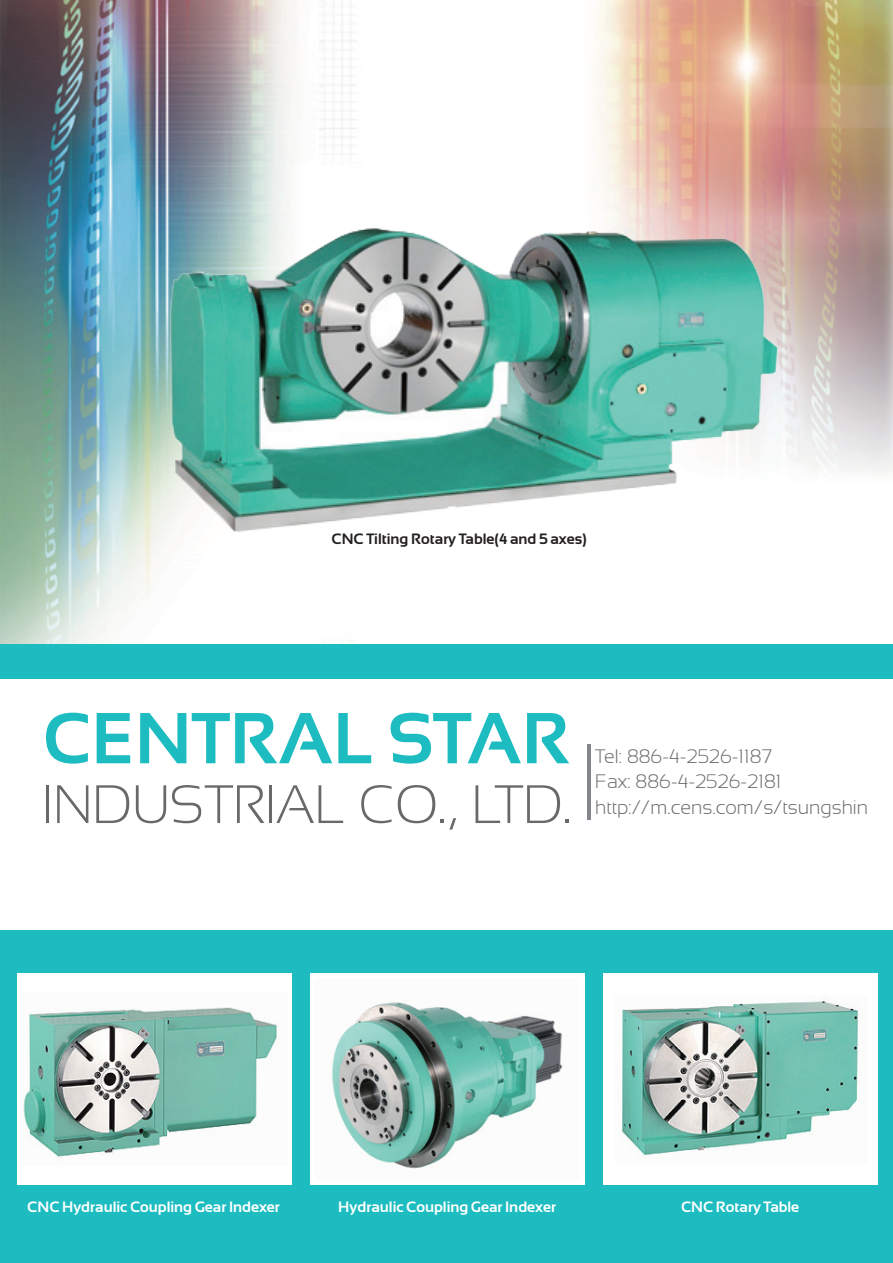
<style>
.page{position:relative;width:893px;height:1263px;background:#fff}
.page>*{position:absolute;margin:0;border:0;box-sizing:border-box;transform-origin:0 0}
.t1{font:700 72px "Sansation";color:#1cbcc1}
.t2{font:300 54px "Sansation";color:#69696c}
.t3{font:300 19.5px/25.5px "Sansation";color:#69696c}
.t4{font:700 15px "Sansation";color:#fff}
.t5{font:700 15px "Sansation";color:#231f20}
</style>
<div class="page">
<div style="left:0;top:643px;width:893px;height:620px;background:#1cbcc1"></div>
<div style="left:0;top:679px;width:893px;height:251px;background:#fff"></div>
<div style="left:17px;top:973px;width:274px;height:212px;background:#fff"></div>
<div style="left:310px;top:973px;width:274px;height:212px;background:#fff"></div>
<div style="left:604px;top:973px;width:274px;height:212px;background:#fff"></div>
<hr style="left:587px;top:744px;width:3px;height:76px;background:#83878b">
<img style="left:0;top:0;width:893px;height:643px">
<img style="left:149px;top:192px;width:651px;height:360px">
<img style="left:23px;top:1007px;width:254px;height:151px">
<img style="left:332px;top:1002px;width:231px;height:167px">
<img style="left:622px;top:1001px;width:238px;height:154px">
<p class="t5" style="left:332px;top:531px;width:257px">CNC Tilting Rotary Table(4 and 5 axes)</p>
<h1 class="t1" style="left:43px;top:698px;width:529px">CENTRAL STAR</h1>
<h2 class="t2" style="left:43px;top:775px;width:530px">INDUSTRIAL CO., LTD.</h2>
<h3 class="t3" style="left:595px;top:743px;width:274px">Tel: 886-4-2526-1187<br>Fax: 886-4-2526-2181 http://m.cens.com/s/tsungshin</h3>
<p class="t4" style="left:27px;top:1199px;width:254px">CNC Hydraulic Coupling Gear Indexer</p>
<p class="t4" style="left:338px;top:1199px;width:219px">Hydraulic Coupling Gear Indexer</p>
<p class="t4" style="left:681px;top:1199px;width:120px">CNC Rotary Table</p>
</div>
